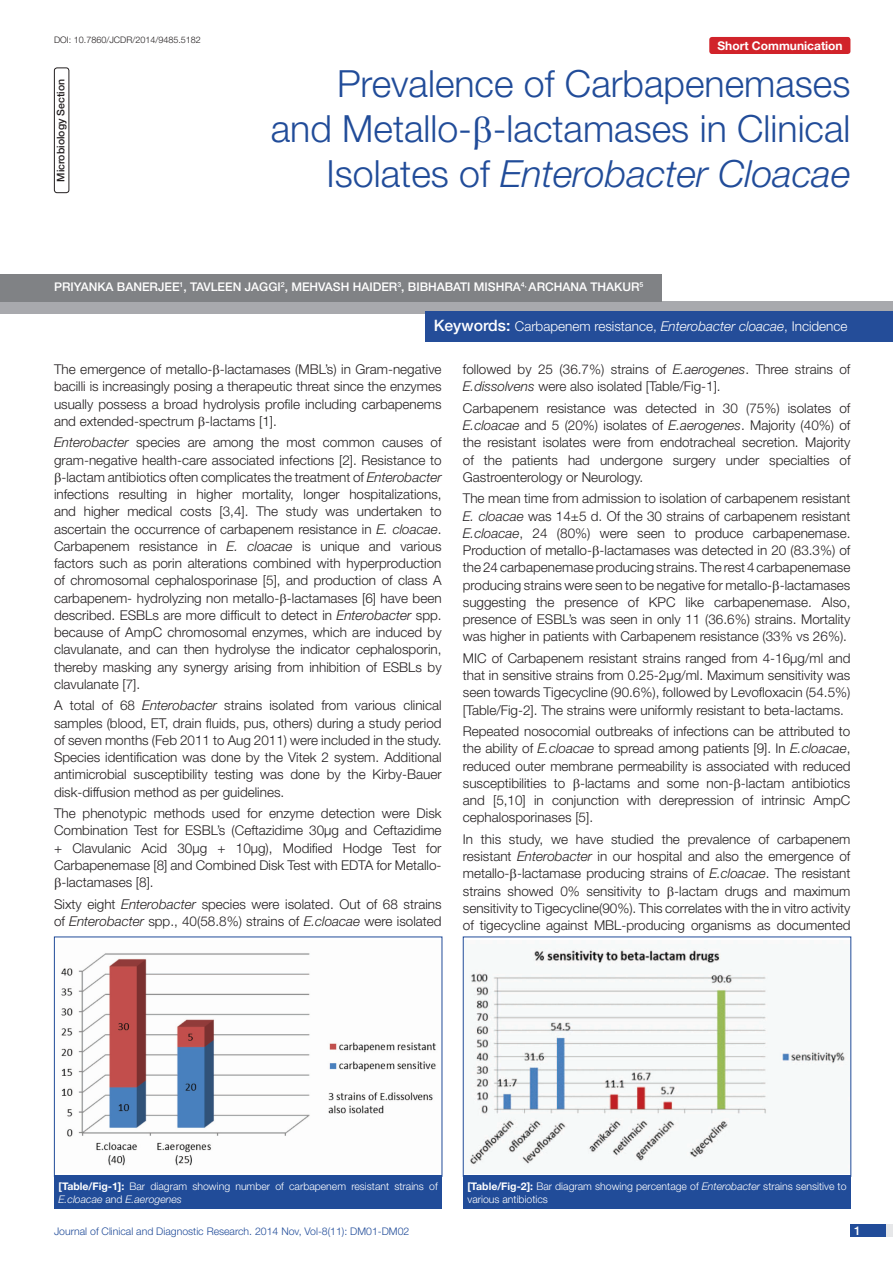
<style>
.page{position:relative;width:893px;height:1263px;background:#fff}
.page>*{position:absolute;margin:0;border:0;box-sizing:border-box;transform-origin:0 0}
.t1{font:300 37.5px/45px "Helvetica Neue";color:#214c99;text-align:right}
.Body_text{font:300 13.5px/17.2px "Helvetica Neue";color:#231f20;text-align:justify}
.t2{font:300 13.5px "Helvetica Neue";color:#fff}
.Author{font:500 12px "Helvetica Neue";color:#fff}
.t3{font:700 12px "Helvetica Neue";color:#fff}
.Table_text{font:300 10.5px/12.6px "Helvetica Neue";color:#fff}
.t4{font:300 10.5px "Helvetica Neue";color:#214c99}
.t5{font:500 10.5px "Helvetica Neue";color:#231f20}
.DOI{font:300 9px "Helvetica Neue";color:#231f20}
.s1{font-style:italic}
.s2{font-weight:500;font-size:15.75px}
.s3{font-weight:700}
</style>
<div class="page">
<div style="left:850px;top:1224px;width:43px;height:13px;background:#e6e7e9"></div>
<div style="left:850px;top:1224px;width:35px;height:13px;background:#214c99"></div>
<div style="left:709px;top:37px;width:141px;height:17px;background:#d1232a;border-radius:3px"></div>
<div style="left:0;top:301px;width:893px;height:12px;background:#a8a9ad"></div>
<div style="left:425px;top:312px;width:468px;height:30px;background:#244d99"></div>
<div style="left:0;top:274px;width:662px;height:27px;background:#808285"></div>
<div style="left:54px;top:68px;width:15px;height:125px;border:1px solid #231f20;border-radius:3px"></div>
<div style="left:54px;top:1176px;width:388px;height:33px;background:#214c99"></div>
<img style="left:61px;top:953px;width:375px;height:213px">
<div style="left:54px;top:936px;width:388px;height:241px;border:1px solid #214c99"></div>
<div style="left:463px;top:1176px;width:388px;height:33px;background:#214c99"></div>
<img style="left:467px;top:948px;width:380px;height:219px">
<div style="left:463px;top:936px;width:388px;height:241px;border:1px solid #214c99"></div>
<p class="DOI" style="left:54px;top:35px;width:148px">DOI: 10.7860/JCDR/2014/9485.5182</p>
<p class="t3" style="left:717px;top:38px;width:127px">Short Communication</p>
<p class="t5" style="left:55px;top:182px;width:104px;rotate:-90deg">MICROBIOLOGY SECTION</p>
<p class="t1" style="left:271px;top:60px;width:581px">Prevalence of Carbapenemases and Metallo- -lactamases in Clinical<br>Isolates of <span class="s1">Enterobacter Cloacae</span></p>
<p class="Author" style="left:54px;top:280px;width:591px">PRIYANKA BANERJEE<sup>1</sup>, TAVLEEN JAGGI<sup>2</sup>, MEHVASH HAIDER<sup>3</sup>, BIBHABATI MISHRA<sup>4,</sup> ARCHANA THAKUR<sup>5</sup></p>
<p class="t2" style="left:434px;top:318px;width:415px"><span class="s2">KEYWORDS:</span> Carbapenem resistance, <span class="s1">Enterobacter cloacae</span>, Incidence</p>
<p class="Body_text" style="left:54px;top:360px;width:389px">The emergence of metallo- -lactamases (MBL’s) in Gram-negative bacilli is increasingly posing a therapeutic threat since the enzymes usually possess a broad hydrolysis profile including carbapenems and extended-spectrum -lactams [1].</p>
<p class="Body_text" style="left:54px;top:434px;width:389px"><span class="s1">Enterobacter</span> species are among the most common causes of</p>
<p class="Body_text" style="left:54px;top:451px;width:389px">gram-negative health-care associated infections [2]. Resistance to</p>
<p class="Body_text" style="left:61px;top:468px;width:382px">-lactam antibiotics often complicates the treatment of <span class="s1">Enterobacter</span></p>
<p class="Body_text" style="left:54px;top:485px;width:389px">infections resulting in higher mortality, longer hospitalizations,</p>
<p class="Body_text" style="left:54px;top:503px;width:389px">and higher medical costs [3,4]. The study was undertaken to</p>
<p class="Body_text" style="left:54px;top:520px;width:389px">ascertain the occurrence of carbapenem resistance in <span class="s1">E. cloacae</span>.</p>
<p class="Body_text" style="left:54px;top:537px;width:389px">Carbapenem resistance in <span class="s1">E. cloacae</span> is unique and various</p>
<p class="Body_text" style="left:54px;top:554px;width:389px">factors such as porin alterations combined with hyperproduction</p>
<p class="Body_text" style="left:54px;top:572px;width:389px">of chromosomal cephalosporinase [5], and production of class A</p>
<p class="Body_text" style="left:54px;top:589px;width:389px">carbapenem- hydrolyzing non metallo- -lactamases [6] have been</p>
<p class="Body_text" style="left:54px;top:606px;width:389px">described. ESBLs are more difficult to detect in <span class="s1">Enterobacter</span> spp.</p>
<p class="Body_text" style="left:54px;top:623px;width:389px">because of AmpC chromosomal enzymes, which are induced by</p>
<p class="Body_text" style="left:54px;top:641px;width:389px">clavulanate, and can then hydrolyse the indicator cephalosporin,</p>
<p class="Body_text" style="left:54px;top:658px;width:389px">thereby masking any synergy arising from inhibition of ESBLs by</p>
<p class="Body_text" style="left:54px;top:675px;width:88px">clavulanate [7].</p>
<p class="Body_text" style="left:54px;top:697px;width:389px">A total of 68 <span class="s1">Enterobacter</span> strains isolated from various clinical samples (blood, ET, drain fluids, pus, others) during a study period of seven months (Feb 2011 to Aug 2011) were included in the study.<br>Species identification was done by the Vitek 2 system. Additional antimicrobial susceptibility testing was done by the Kirby-Bauer disk-diffusion method as per guidelines.</p>
<p class="Body_text" style="left:54px;top:804px;width:389px">The phenotypic methods used for enzyme detection were Disk</p>
<p class="Body_text" style="left:54px;top:822px;width:389px">Combination Test for ESBL’s (Ceftazidime 30µg and Ceftazidime</p>
<p class="Body_text" style="left:54px;top:839px;width:389px">+ Clavulanic Acid 30µg + 10µg), Modified Hodge Test for</p>
<p class="Body_text" style="left:54px;top:856px;width:389px">Carbapenemase [8] and Combined Disk Test with EDTA for Metallo-</p>
<p class="Body_text" style="left:61px;top:873px;width:94px">-lactamases [8].</p>
<p class="Body_text" style="left:54px;top:895px;width:389px">Sixty eight <span class="s1">Enterobacter</span> species were isolated. Out of 68 strains of <span class="s1">Enterobacter</span> spp., 40(58.8%) strains of <span class="s1">E.cloacae</span> were isolated</p>
<p class="Body_text" style="left:463px;top:360px;width:389px">followed by 25 (36.7%) strains of <span class="s1">E.aerogenes</span>. Three strains of<br><span class="s1">E.dissolvens</span> were also isolated [Table/Fig-1].</p>
<p class="Body_text" style="left:463px;top:399px;width:389px">Carbapenem resistance was detected in 30 (75%) isolates of <span class="s1">E.cloacae</span> and 5 (20%) isolates of <span class="s1">E.aerogenes</span>. Majority (40%) of the resistant isolates were from endotracheal secretion. Majority of the patients had undergone surgery under specialties of Gastroenterology or Neurology.</p>
<p class="Body_text" style="left:463px;top:490px;width:389px">The mean time from admission to isolation of carbapenem resistant <span class="s1">E. cloacae</span> was 14±5 d. Of the 30 strains of carbapenem resistant <span class="s1">E.cloacae</span>, 24 (80%) were seen to produce carbapenemase.<br>Production of metallo- -lactamases was detected in 20 (83.3%) of the 24 carbapenemase producing strains. The rest 4 carbapenemase producing strains were seen to be negative for metallo- -lactamases suggesting the presence of KPC like carbapenemase. Also, presence of ESBL’s was seen in only 11 (36.6%) strains. Mortality was higher in patients with Carbapenem resistance (33% vs 26%).</p>
<p class="Body_text" style="left:463px;top:649px;width:389px">MIC of Carbapenem resistant strains ranged from 4-16µg/ml and that in sensitive strains from 0.25-2µg/ml. Maximum sensitivity was seen towards Tigecycline (90.6%), followed by Levofloxacin (54.5%) [Table/Fig-2]. The strains were uniformly resistant to beta-lactams.</p>
<p class="Body_text" style="left:463px;top:722px;width:389px">Repeated nosocomial outbreaks of infections can be attributed to the ability of <span class="s1">E.cloacae</span> to spread among patients [9]. In <span class="s1">E.cloacae</span>, reduced outer membrane permeability is associated with reduced susceptibilities to -lactams and some non- -lactam antibiotics and [5,10] in conjunction with derepression of intrinsic AmpC cephalosporinases [5].</p>
<p class="Body_text" style="left:463px;top:830px;width:389px">In this study, we have studied the prevalence of carbapenem resistant <span class="s1">Enterobacter</span> in our hospital and also the emergence of metallo- -lactamase producing strains of <span class="s1">E.cloacae</span>. The resistant strains showed 0% sensitivity to -lactam drugs and maximum sensitivity to Tigecycline(90%). This correlates with the in vitro activity of tigecycline against MBL-producing organisms as documented</p>
<p class="Table_text" style="left:59px;top:1180px;width:381px"><span class="s3">[Table/Fig-1]:</span> Bar diagram showing number of carbapenem resistant strains of<br><span class="s1">E.cloacae</span> and <span class="s1">E.aerogenes</span></p>
<p class="Table_text" style="left:467px;top:1180px;width:381px"><span class="s3">[Table/Fig-2]:</span> Bar diagram showing percentage of <span class="s1">Enterobacter</span> strains sensitive to various antibiotics</p>
<p class="t4" style="left:54px;top:1225px;width:357px">Journal of Clinical and Diagnostic Research. 2014 Nov, Vol-8(11): DM01-DM02</p>
<p class="Author" style="left:854px;top:1223px;width:8px">1</p>
</div>
